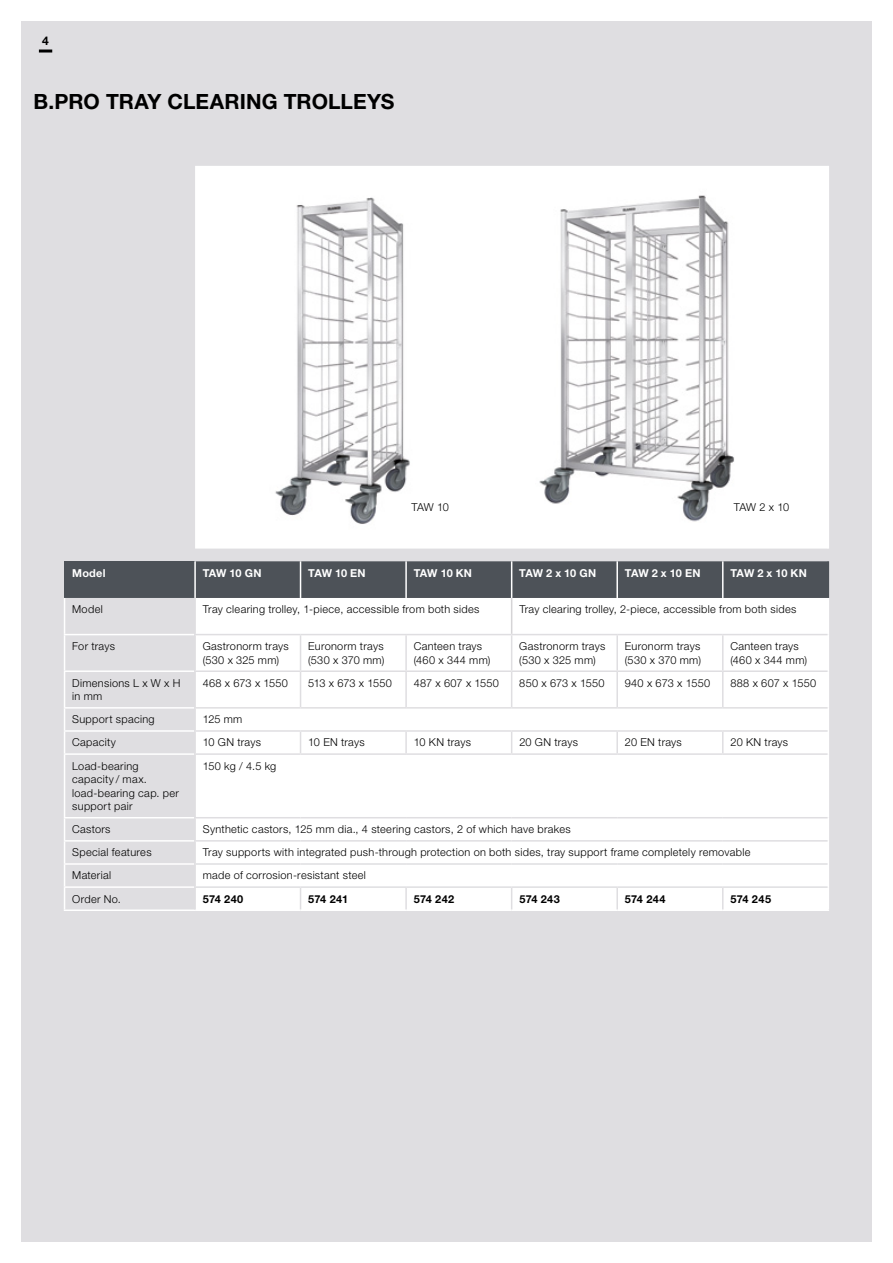
<style>
.page{position:relative;width:893px;height:1263px;background:#fff}
.page>*{position:absolute;margin:0;border:0;box-sizing:border-box;transform-origin:0 0}
.t1{font:700 21px "Helvetica Neue LTW1 G";color:#000}
.t2{font:700 12px "Helvetica Neue LTW1 G";color:#000}
.t3{font:300 10.95px/13.5px "Helvetica Neue LTW1 G";letter-spacing:.03em;color:#000}
.t4{font:700 10.95px "Helvetica Neue LTW1 G";letter-spacing:-.01em;color:#fff}
.t5{font:700 10.95px "Helvetica Neue LTW1 G";letter-spacing:.02em;color:#000}
.t6{font:300 10.95px "Helvetica Neue LTW1 G";letter-spacing:-.005em;color:#000}
</style>
<div class="page">
<div style="left:21px;top:21px;width:851px;height:1221px;background:#dfdee1"></div>
<div style="left:195px;top:166px;width:633px;height:383px;background:#fff"></div>
<hr style="left:828px;top:166px;width:1px;height:383px;background:#fff">
<hr style="left:64px;top:909px;width:131px;height:2px;background:#fff">
<hr style="left:195px;top:909px;width:106px;height:2px;background:#fff">
<hr style="left:301px;top:909px;width:105px;height:2px;background:#fff">
<hr style="left:406px;top:909px;width:106px;height:2px;background:#fff">
<hr style="left:512px;top:909px;width:105px;height:2px;background:#fff">
<hr style="left:617px;top:909px;width:106px;height:2px;background:#fff">
<hr style="left:723px;top:909px;width:106px;height:2px;background:#fff">
<svg style="left:64px;top:561px;width:765px;height:349px"></svg>
<hr style="left:723px;top:886px;width:105px;height:2px;background:#dfdee1">
<svg style="left:39px;top:50px;width:13px;height:3px"></svg>
<img style="left:269px;top:179px;width:158px;height:361px">
<img style="left:492px;top:181px;width:302px;height:361px">
<p class="t2" style="left:42px;top:33px;width:8px">4</p>
<h1 class="t1" style="left:34px;top:88px;width:362px">B.PRO TRAY CLEARING TROLLEYS</h1>
<p class="t3" style="left:412px;top:500px;width:39px">TAW 10</p>
<p class="t3" style="left:734px;top:500px;width:57px">TAW 2 x 10</p>
<p class="t4" style="left:72px;top:566px;width:35px">Model</p>
<p class="t4" style="left:203px;top:566px;width:60px">TAW 10 GN</p>
<p class="t4" style="left:308px;top:566px;width:59px">TAW 10 EN</p>
<p class="t4" style="left:414px;top:566px;width:60px">TAW 10 KN</p>
<p class="t4" style="left:519px;top:566px;width:78px">TAW 2 x 10 GN</p>
<p class="t4" style="left:625px;top:566px;width:77px">TAW 2 x 10 EN</p>
<p class="t4" style="left:730px;top:566px;width:78px">TAW 2 x 10 KN</p>
<p class="t3" style="left:72px;top:603px;width:32px">Model</p>
<p class="t3" style="left:203px;top:603px;width:278px">Tray clearing trolley, 1-piece, accessible from both sides</p>
<p class="t3" style="left:519px;top:603px;width:278px">Tray clearing trolley, 2-piece, accessible from both sides</p>
<p class="t3" style="left:72px;top:639px;width:44px">For trays</p>
<p class="t3" style="left:203px;top:639px;width:88px">Gastronorm trays (530 x 325 mm)</p>
<p class="t3" style="left:308px;top:639px;width:78px">Euronorm trays (530 x 370 mm)</p>
<p class="t3" style="left:414px;top:639px;width:78px">Canteen trays (460 x 344 mm)</p>
<p class="t3" style="left:519px;top:639px;width:88px">Gastronorm trays (530 x 325 mm)</p>
<p class="t3" style="left:625px;top:639px;width:78px">Euronorm trays (530 x 370 mm)</p>
<p class="t3" style="left:730px;top:639px;width:78px">Canteen trays (460 x 344 mm)</p>
<p class="t3" style="left:72px;top:676px;width:110px">Dimensions L x W x H in mm</p>
<p class="t3" style="left:203px;top:676px;width:87px">468 x 673 x 1550</p>
<p class="t6" style="left:308px;top:676px;width:85px">513 x 673 x 1550</p>
<p class="t3" style="left:414px;top:676px;width:87px">487 x 607 x 1550</p>
<p class="t3" style="left:519px;top:676px;width:87px">850 x 673 x 1550</p>
<p class="t3" style="left:625px;top:676px;width:87px">940 x 673 x 1550</p>
<p class="t3" style="left:730px;top:676px;width:87px">888 x 607 x 1550</p>
<p class="t3" style="left:72px;top:713px;width:84px">Support spacing</p>
<p class="t3" style="left:203px;top:713px;width:41px">125 mm</p>
<p class="t3" style="left:72px;top:736px;width:45px">Capacity</p>
<p class="t3" style="left:203px;top:736px;width:60px">10 GN trays</p>
<p class="t3" style="left:308px;top:736px;width:58px">10 EN trays</p>
<p class="t3" style="left:414px;top:736px;width:59px">10 KN trays</p>
<p class="t3" style="left:519px;top:736px;width:60px">20 GN trays</p>
<p class="t3" style="left:625px;top:736px;width:58px">20 EN trays</p>
<p class="t3" style="left:730px;top:736px;width:59px">20 KN trays</p>
<p class="t3" style="left:72px;top:759px;width:108px">Load-bearing capacity / max. load-bearing cap. per support pair</p>
<p class="t3" style="left:203px;top:759px;width:75px">150 kg / 4.5 kg</p>
<p class="t3" style="left:72px;top:822px;width:40px">Castors</p>
<p class="t3" style="left:203px;top:822px;width:369px">Synthetic castors, 125 mm dia., 4 steering castors, 2 of which have brakes</p>
<p class="t3" style="left:72px;top:846px;width:81px">Special features</p>
<p class="t3" style="left:203px;top:846px;width:549px">Tray supports with integrated push-through protection on both sides, tray support frame completely removable</p>
<p class="t3" style="left:72px;top:869px;width:41px">Material</p>
<p class="t3" style="left:203px;top:869px;width:165px">made of corrosion-resistant steel</p>
<p class="t3" style="left:72px;top:892px;width:50px">Order No.</p>
<p class="t5" style="left:203px;top:892px;width:42px">574 240</p>
<p class="t5" style="left:308px;top:892px;width:41px">574 241</p>
<p class="t5" style="left:414px;top:892px;width:42px">574 242</p>
<p class="t5" style="left:519px;top:892px;width:42px">574 243</p>
<p class="t5" style="left:625px;top:892px;width:42px">574 244</p>
<p class="t5" style="left:730px;top:892px;width:42px">574 245</p>
</div>
